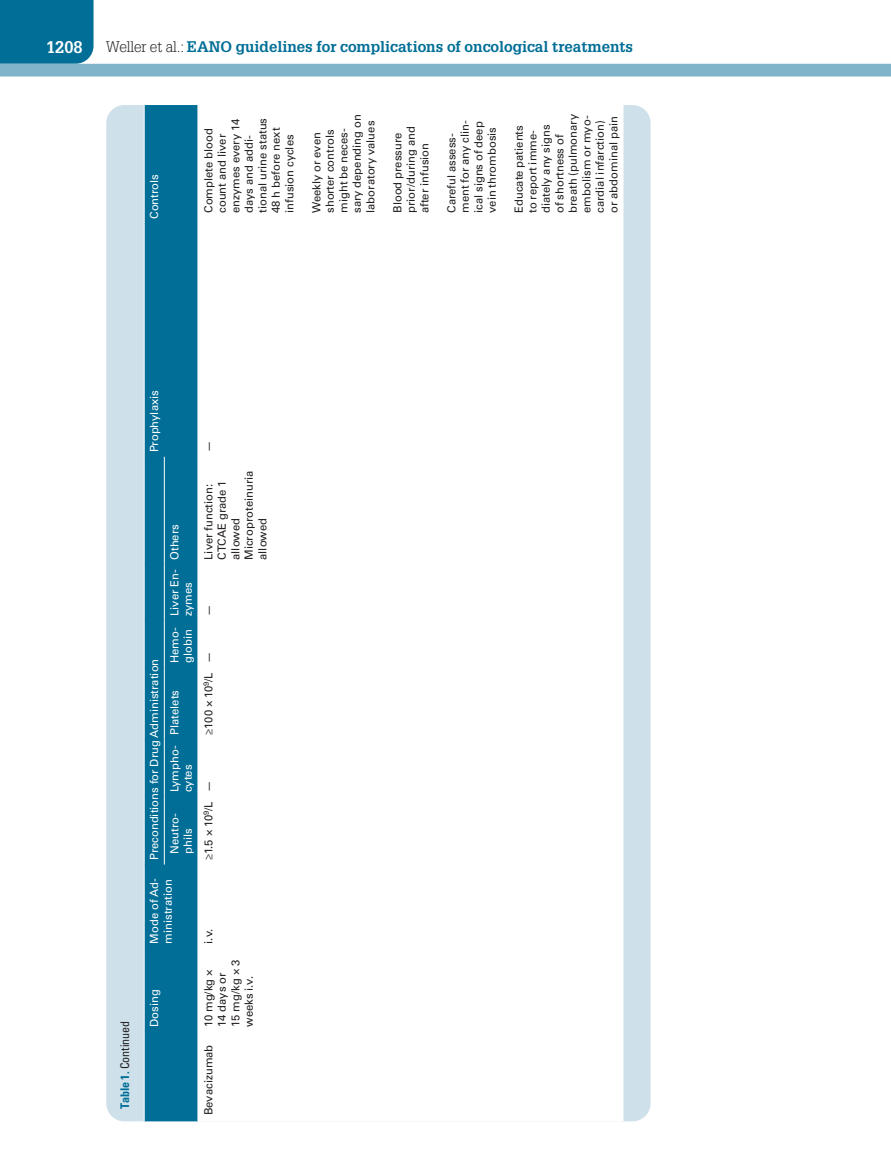
<style>
.page{position:relative;width:891px;height:1175px;background:#fff}
.page>*{position:absolute;margin:0;border:0;box-sizing:border-box;transform-origin:0 0}
.t1{font:700 16.5px "Glypha LT Std";color:#fff}
.t2{font:700 15px "Glypha LT Std";color:#006e96}
.t3{font:condensed 12px "Univers LT Std";color:#231f20}
.t4{font:11.25px/13.5px "Univers LT Std";color:#231f20}
.t5{font:11.25px/13.5px "Univers LT Std";color:#fff}
.s1{font-weight:300;color:#231f20}
.s2{font-weight:700;color:#006e96}
</style>
<div class="page">
<div style="left:0;top:0;width:94px;height:64px;background:#006e96"></div>
<div style="left:0;top:64px;width:891px;height:12px;background:#7fb4ca"></div>
<div style="left:106px;top:105px;width:545px;height:1016px;background:linear-gradient(to bottom,#cee0ea,#cee0ea);border-radius:18px"></div>
<svg style="left:145px;top:105px;width:53px;height:1016px;background:#0f769c"></svg>
<svg style="left:199px;top:105px;width:424px;height:1016px"></svg>
<hr style="left:144px;top:1031px;width:1px;height:90px;background:#fff">
<hr style="left:198px;top:1031px;width:1px;height:90px;background:#fff">
<hr style="left:144px;top:948px;width:1px;height:83px;background:#fff">
<hr style="left:198px;top:948px;width:1px;height:83px;background:#fff">
<hr style="left:144px;top:864px;width:1px;height:84px;background:#fff">
<hr style="left:198px;top:864px;width:1px;height:84px;background:#fff">
<hr style="left:144px;top:796px;width:1px;height:68px;background:#fff">
<hr style="left:144px;top:739px;width:1px;height:57px;background:#fff">
<hr style="left:144px;top:667px;width:1px;height:72px;background:#fff">
<hr style="left:144px;top:620px;width:1px;height:47px;background:#fff">
<hr style="left:144px;top:564px;width:1px;height:56px;background:#fff">
<hr style="left:144px;top:457px;width:1px;height:107px;background:#fff">
<hr style="left:144px;top:223px;width:1px;height:234px;background:#fff">
<hr style="left:198px;top:223px;width:1px;height:234px;background:#fff">
<hr style="left:144px;top:105px;width:1px;height:118px;background:#fff">
<hr style="left:198px;top:105px;width:1px;height:118px;background:#fff">
<hr style="left:164px;top:796px;width:1px;height:68px;background:#fff">
<hr style="left:198px;top:796px;width:1px;height:68px;background:#fff">
<hr style="left:164px;top:739px;width:1px;height:57px;background:#fff">
<hr style="left:198px;top:739px;width:1px;height:57px;background:#fff">
<hr style="left:164px;top:667px;width:1px;height:72px;background:#fff">
<hr style="left:198px;top:667px;width:1px;height:72px;background:#fff">
<hr style="left:164px;top:620px;width:1px;height:47px;background:#fff">
<hr style="left:198px;top:620px;width:1px;height:47px;background:#fff">
<hr style="left:164px;top:564px;width:1px;height:56px;background:#fff">
<hr style="left:198px;top:564px;width:1px;height:56px;background:#fff">
<hr style="left:164px;top:457px;width:1px;height:107px;background:#fff">
<hr style="left:198px;top:457px;width:1px;height:107px;background:#fff">
<h1 class="t1" style="left:46px;top:37px;width:38px">1208</h1>
<h2 class="t2" style="left:106px;top:37px;width:528px"><span class="s1">Weller et al.:</span> EANO guidelines for complications of oncological treatments</h2>
<p class="t5" style="left:148px;top:219px;width:46px;rotate:-90deg">Controls</p>
<p class="t4" style="left:202px;top:213px;width:97px;rotate:-90deg">Complete blood count and liver enzymes every 14 days and addi&shy;tional urine status<br>48 h before next infusion cycles</p>
<p class="t4" style="left:310px;top:213px;width:100px;rotate:-90deg">Weekly or even shorter controls might be neces&shy;sary depending on laboratory values</p>
<p class="t4" style="left:391px;top:213px;width:88px;rotate:-90deg">Blood pressure prior/during and after infusion</p>
<p class="t4" style="left:445px;top:213px;width:94px;rotate:-90deg">Careful assess&shy;ment for any clin&shy;ical signs of deep vein thrombosis</p>
<p class="t4" style="left:512px;top:213px;width:101px;rotate:-90deg">Educate patients to report imme&shy;diately any signs of shortness of breath (pulmonary embolism or myo&shy;cardial infarction) or abdominal pain</p>
<p class="t3" style="left:117px;top:1108px;width:89px;rotate:-90deg"><span class="s2">Table 1.</span> Continued</p>
<p class="t5" style="left:148px;top:452px;width:64px;rotate:-90deg">Prophylaxis</p>
<p class="t5" style="left:148px;top:860px;width:203px;rotate:-90deg">Preconditions for Drug Administration</p>
<p class="t5" style="left:168px;top:560px;width:37px;rotate:-90deg">Others</p>
<p class="t5" style="left:168px;top:616px;width:48px;rotate:-90deg">Liver En&shy;zymes</p>
<p class="t5" style="left:168px;top:663px;width:37px;rotate:-90deg">Hemo&shy;globin</p>
<p class="t5" style="left:168px;top:735px;width:47px;rotate:-90deg">Platelets</p>
<p class="t5" style="left:168px;top:792px;width:48px;rotate:-90deg">Lympho&shy;cytes</p>
<p class="t5" style="left:168px;top:854px;width:42px;rotate:-90deg">Neutro&shy;phils</p>
<p class="t5" style="left:148px;top:943px;width:67px;rotate:-90deg">Mode of Ad&shy;ministration</p>
<p class="t5" style="left:148px;top:1026px;width:39px;rotate:-90deg">Dosing</p>
<p class="t4" style="left:202px;top:452px;width:13px;rotate:-90deg">—</p>
<p class="t4" style="left:202px;top:560px;width:91px;rotate:-90deg">Liver function:<br>CTCAE grade 1 allowed<br>Microproteinuria allowed</p>
<p class="t4" style="left:202px;top:616px;width:13px;rotate:-90deg">—</p>
<p class="t4" style="left:202px;top:735px;width:85px;rotate:-90deg">≥100 × 10<sup>9</sup>/L —</p>
<p class="t4" style="left:202px;top:860px;width:81px;rotate:-90deg">≥1.5 × 10<sup>9</sup>/L —</p>
<p class="t4" style="left:202px;top:943px;width:16px;rotate:-90deg">i.v.</p>
<p class="t4" style="left:202px;top:1026px;width:68px;rotate:-90deg">10 mg/kg ×<br>14 days or<br>15 mg/kg × 3 weeks i.v.</p>
<p class="t4" style="left:202px;top:1115px;width:72px;rotate:-90deg">Bevacizumab</p>
</div>
